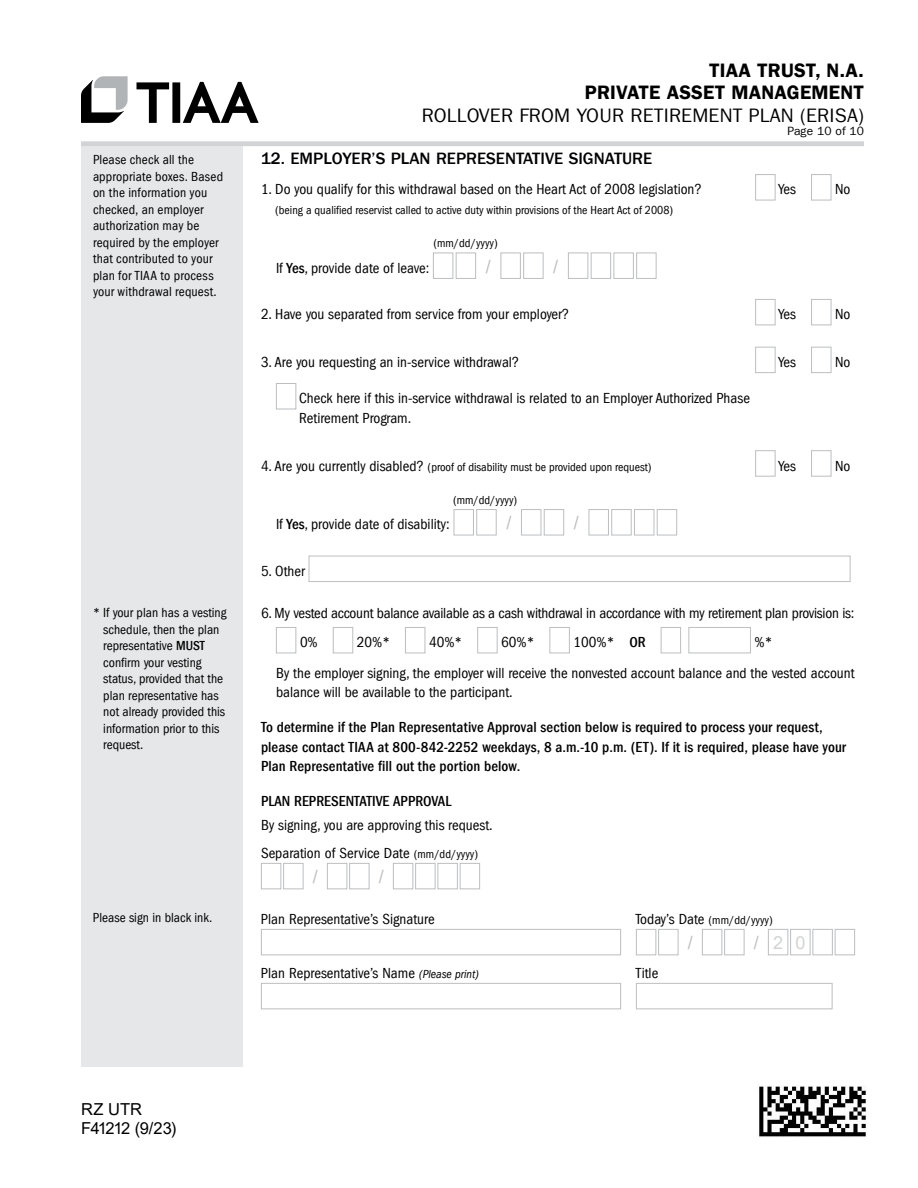
<style>
.page{position:relative;width:918px;height:1188px;background:#fff}
.page>*{position:absolute;margin:0;border:0;box-sizing:border-box;transform-origin:0 0}
.t1{font:19.5px "Franklin Gothic LT Com";letter-spacing:.01em;color:#000}
.t2{font:19.5px/22.5px "Franklin Gothic LT Com Dm";letter-spacing:.01em;color:#000;text-align:right}
.t3{font:18px "Arial";color:#bcbec0}
.t4{font:18px "Arial";color:#d1d3d4}
.t5{font:500 16.5px "Franklin Gothic LT Com";color:#000}
.t6{font:16.5px/19.5px "Arial";color:#000}
.t7{font:condensed 15px/19.5px "Franklin Gothic LT Com";color:#000}
.t8{font:500 condensed 15px/19.5px "Franklin Gothic LT Com";letter-spacing:.005em;color:#000}
.t9{font:condensed 13.5px/16.5px "Franklin Gothic LT Com";color:#000}
.t10{font:condensed 12px "Franklin Gothic LT Com";color:#000}
.t11{font:12px "Franklin Gothic LT Com";letter-spacing:.01em;color:#000}
.s1{font-weight:500}
.s2{font-size:15px}
.s3{font-size:12px}
.s4{color:#bcbec0}
.s5{font-style:italic;font-size:12px}
</style>
<div class="page">
<svg style="left:137px;top:82px;width:122px;height:41px"></svg>
<svg style="left:81px;top:76px;width:47px;height:47px"></svg>
<div style="left:81px;top:142px;width:162px;height:924px;background:#e6e7e8"></div>
<hr style="left:81px;top:142px;width:162px;height:4px;background:#d1d3d4">
<hr style="left:243px;top:142px;width:621px;height:4px;background:#d1d3d4">
<div style="left:755px;top:174px;width:21px;height:26px;border:1px solid #bcbec0"></div>
<div style="left:811px;top:174px;width:20px;height:26px;border:1px solid #bcbec0"></div>
<div style="left:433px;top:253px;width:20px;height:26px;border:1px solid #bcbec0"></div>
<div style="left:456px;top:253px;width:20px;height:26px;border:1px solid #bcbec0"></div>
<div style="left:501px;top:253px;width:20px;height:26px;border:1px solid #bcbec0"></div>
<div style="left:523px;top:253px;width:21px;height:26px;border:1px solid #bcbec0"></div>
<div style="left:568px;top:253px;width:20px;height:26px;border:1px solid #bcbec0"></div>
<div style="left:591px;top:253px;width:20px;height:26px;border:1px solid #bcbec0"></div>
<div style="left:614px;top:253px;width:20px;height:26px;border:1px solid #bcbec0"></div>
<div style="left:636px;top:253px;width:21px;height:26px;border:1px solid #bcbec0"></div>
<div style="left:755px;top:299px;width:21px;height:26px;border:1px solid #bcbec0"></div>
<div style="left:811px;top:299px;width:20px;height:26px;border:1px solid #bcbec0"></div>
<div style="left:755px;top:347px;width:21px;height:26px;border:1px solid #bcbec0"></div>
<div style="left:811px;top:347px;width:20px;height:26px;border:1px solid #bcbec0"></div>
<div style="left:276px;top:383px;width:20px;height:26px;border:1px solid #bcbec0"></div>
<div style="left:755px;top:450px;width:21px;height:27px;border:1px solid #bcbec0"></div>
<div style="left:811px;top:450px;width:20px;height:27px;border:1px solid #bcbec0"></div>
<div style="left:454px;top:509px;width:20px;height:26px;border:1px solid #bcbec0"></div>
<div style="left:476px;top:509px;width:21px;height:26px;border:1px solid #bcbec0"></div>
<div style="left:521px;top:509px;width:20px;height:26px;border:1px solid #bcbec0"></div>
<div style="left:544px;top:509px;width:20px;height:26px;border:1px solid #bcbec0"></div>
<div style="left:589px;top:509px;width:20px;height:26px;border:1px solid #bcbec0"></div>
<div style="left:611px;top:509px;width:21px;height:26px;border:1px solid #bcbec0"></div>
<div style="left:634px;top:509px;width:20px;height:26px;border:1px solid #bcbec0"></div>
<div style="left:657px;top:509px;width:20px;height:26px;border:1px solid #bcbec0"></div>
<div style="left:309px;top:556px;width:541px;height:26px;border:1px solid #bcbec0"></div>
<div style="left:276px;top:627px;width:20px;height:26px;border:1px solid #bcbec0"></div>
<div style="left:333px;top:627px;width:20px;height:26px;border:1px solid #bcbec0"></div>
<div style="left:405px;top:627px;width:20px;height:26px;border:1px solid #bcbec0"></div>
<div style="left:477px;top:627px;width:21px;height:26px;border:1px solid #bcbec0"></div>
<div style="left:550px;top:627px;width:20px;height:26px;border:1px solid #bcbec0"></div>
<div style="left:661px;top:627px;width:20px;height:26px;border:1px solid #bcbec0"></div>
<div style="left:688px;top:627px;width:63px;height:26px;border:1px solid #bcbec0"></div>
<div style="left:261px;top:863px;width:20px;height:26px;border:1px solid #bcbec0"></div>
<div style="left:283px;top:863px;width:20px;height:26px;border:1px solid #bcbec0"></div>
<div style="left:327px;top:863px;width:20px;height:26px;border:1px solid #bcbec0"></div>
<div style="left:349px;top:863px;width:20px;height:26px;border:1px solid #bcbec0"></div>
<div style="left:393px;top:863px;width:20px;height:26px;border:1px solid #bcbec0"></div>
<div style="left:415px;top:863px;width:20px;height:26px;border:1px solid #bcbec0"></div>
<div style="left:438px;top:863px;width:20px;height:26px;border:1px solid #bcbec0"></div>
<div style="left:460px;top:863px;width:20px;height:26px;border:1px solid #bcbec0"></div>
<div style="left:261px;top:929px;width:360px;height:26px;border:1px solid #bcbec0"></div>
<div style="left:636px;top:929px;width:20px;height:26px;border:1px solid #bcbec0"></div>
<div style="left:658px;top:929px;width:20px;height:26px;border:1px solid #bcbec0"></div>
<div style="left:702px;top:929px;width:20px;height:26px;border:1px solid #bcbec0"></div>
<div style="left:724px;top:929px;width:20px;height:26px;border:1px solid #bcbec0"></div>
<div style="left:768px;top:929px;width:20px;height:26px;border:1px solid #bcbec0"></div>
<div style="left:790px;top:929px;width:20px;height:26px;border:1px solid #bcbec0"></div>
<div style="left:813px;top:929px;width:20px;height:26px;border:1px solid #bcbec0"></div>
<div style="left:835px;top:929px;width:20px;height:26px;border:1px solid #bcbec0"></div>
<div style="left:261px;top:983px;width:360px;height:26px;border:1px solid #bcbec0"></div>
<div style="left:636px;top:983px;width:196px;height:26px;border:1px solid #bcbec0"></div>
<img style="left:759px;top:1086px;width:107px;height:51px">
<p class="t9" style="left:93px;top:151px;width:132px">Please check all the appropriate boxes. Based on the information you checked, an employer authorization may be required by the employer that contributed to your plan for TIAA to process your withdrawal request.</p>
<p class="t9" style="left:103px;top:604px;width:125px;text-indent:-10px">* If your plan has a vesting schedule, then the plan representative <span class="s1">MUST </span>confirm your vesting status, provided that the plan representative has not already provided this information prior to this request.</p>
<p class="t9" style="left:93px;top:909px;width:121px">Please sign in black ink.</p>
<h1 class="t2" style="left:585px;top:59px;width:281px">TIAA TRUST, N.A.<br>PRIVATE ASSET MANAGEMENT</h1>
<h1 class="t1" style="left:422px;top:104px;width:444px">ROLLOVER FROM YOUR RETIREMENT PLAN (ERISA)</h1>
<p class="t11" style="left:788px;top:124px;width:78px">Page 10 of 10</p>
<p class="t5" style="left:261px;top:149px;width:393px">12. EMPLOYER’S PLAN REPRESENTATIVE SIGNATURE</p>
<p class="t7" style="left:261px;top:180px;width:442px">1. Do you qualify for this withdrawal based on the Heart Act of 2008 legislation?</p>
<p class="t7" style="left:779px;top:180px;width:19px">Yes</p>
<p class="t7" style="left:835px;top:180px;width:17px">No</p>
<p class="t10" style="left:275px;top:203px;width:399px">(being a qualified reservist called to active duty within provisions of the Heart Act of 2008)</p>
<p class="t10" style="left:434px;top:237px;width:66px">(mm/dd/yyyy)</p>
<p class="t7" style="left:276px;top:258px;width:155px">If <span class="s1">Yes</span>, provide date of leave:</p>
<p class="t3" style="left:486px;top:254px;width:7px">/</p>
<p class="t3" style="left:553px;top:254px;width:7px">/</p>
<p class="t7" style="left:261px;top:305px;width:310px">2. Have you separated from service from your employer?</p>
<p class="t7" style="left:779px;top:305px;width:19px">Yes</p>
<p class="t7" style="left:835px;top:305px;width:17px">No</p>
<p class="t7" style="left:261px;top:352px;width:260px">3. Are you requesting an in-service withdrawal?</p>
<p class="t7" style="left:779px;top:352px;width:19px">Yes</p>
<p class="t7" style="left:835px;top:352px;width:17px">No</p>
<p class="t7" style="left:299px;top:389px;width:452px">Check here if this in-service withdrawal is related to an Employer Authorized Phase<br>Retirement Program.</p>
<p class="t10" style="left:261px;top:460px;width:392px"><span class="s2">4. Are you currently disabled?</span> (proof of disability must be provided upon request)</p>
<p class="t7" style="left:779px;top:456px;width:19px">Yes</p>
<p class="t7" style="left:835px;top:456px;width:17px">No</p>
<p class="t10" style="left:453px;top:493px;width:66px">(mm/dd/yyyy)</p>
<p class="t7" style="left:276px;top:515px;width:175px">If <span class="s1">Yes</span>, provide date of disability:</p>
<p class="t3" style="left:506px;top:511px;width:7px">/</p>
<p class="t3" style="left:574px;top:511px;width:7px">/</p>
<p class="t7" style="left:261px;top:561px;width:45px">5. Other</p>
<p class="t7" style="left:300px;top:598px;width:556px;line-height:29.7px;text-indent:-39px">6. My vested account balance available as a cash withdrawal in accordance with my retirement plan provision is:<br>0%</p>
<p class="t7" style="left:357px;top:633px;width:35px">20%*</p>
<p class="t7" style="left:429px;top:633px;width:35px">40%*</p>
<p class="t7" style="left:501px;top:633px;width:35px">60%*</p>
<p class="t7" style="left:574px;top:633px;width:74px">100%* <span class="s1">OR</span></p>
<p class="t7" style="left:276px;top:627px;width:580px;line-height:30.3px;text-indent:479px">%*<br>By the employer signing, the employer will receive the nonvested account balance and the vested account</p>
<p class="t7" style="left:276px;top:683px;width:238px">balance will be available to the participant.</p>
<p class="t8" style="left:261px;top:717px;width:587px">To determine if the Plan Representative Approval section below is required to process your request, please contact TIAA at 800-842-2252 weekdays, 8 a.m.-10 p.m. (ET). If it is required, please have your<br>Plan Representative fill out the portion below.</p>
<p class="t8" style="left:261px;top:791px;width:192px">PLAN REPRESENTATIVE APPROVAL</p>
<p class="t7" style="left:261px;top:812px;width:233px;line-height:27.3px">By signing, you are approving this request.<br>Separation of Service Date <span class="s3">(mm/dd/yyyy)</span></p>
<p class="t3" style="left:313px;top:864px;width:7px">/</p>
<p class="t3" style="left:379px;top:864px;width:7px">/</p>
<p class="t7" style="left:261px;top:909px;width:175px">Plan Representative’s Signature</p>
<p class="t10" style="left:636px;top:913px;width:138px"><span class="s2">Today’s Date</span> (mm/dd/yyyy)</p>
<p class="t3" style="left:688px;top:930px;width:7px">/</p>
<p class="t4" style="left:754px;top:930px;width:53px"><span class="s4">/</span>20</p>
<p class="t7" style="left:261px;top:963px;width:219px">Plan Representative’s Name <span class="s5">(Please print)</span></p>
<p class="t7" style="left:636px;top:963px;width:24px">Title</p>
<p class="t6" style="left:81px;top:1099px;width:97px">RZ UTR<br>F41212 (9/23)</p>
</div>
